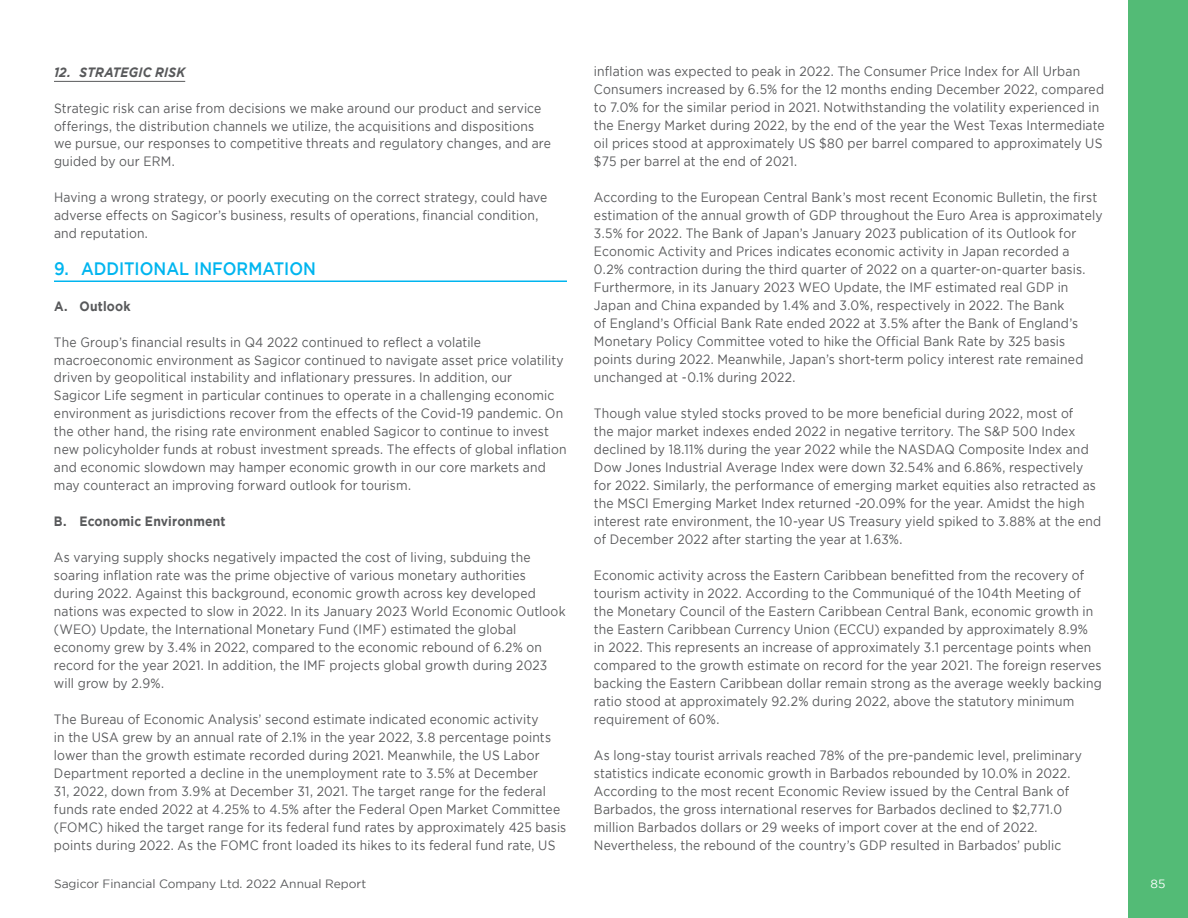
<style>
.page{position:relative;width:1188px;height:918px;background:#fff}
.page>*{position:absolute;margin:0;border:0;box-sizing:border-box;transform-origin:0 0}
.t1{font:500 18px "Gotham";color:#00b5ef;scale:.9 1}
.t2{font:13.5px/18px "Gotham";letter-spacing:.01em;color:#58595b;scale:.9 1}
.t3{font:700 13.5px "Gotham";letter-spacing:.015em;color:#58595b;scale:.9 1}
.t4{font:italic 700 13.5px "Gotham";letter-spacing:.015em;color:#58595b;scale:.9 1}
.t5{font:12px "Gotham";color:#58595b}
.t6{font:12px "Gotham";color:#fff}
</style>
<div class="page">
<div style="left:1128px;top:0;width:60px;height:918px;background:#53bb76"></div>
<hr style="left:54px;top:81px;width:131px;height:1px;background:#58595b">
<hr style="left:54px;top:280px;width:513px;height:2px;background:#00b5ef">
<p class="t4" style="left:54px;top:64px;width:147px">12. STRATEGIC RISK</p>
<p class="t2" style="left:54px;top:99px;width:554px">Strategic risk can arise from decisions we make around our product and service offerings, the distribution channels we utilize, the acquisitions and dispositions we pursue, our responses to competitive threats and regulatory changes, and are guided by our ERM.</p>
<p class="t2" style="left:54px;top:189px;width:550px">Having a wrong strategy, or poorly executing on the correct strategy, could have adverse effects on Sagicor’s business, results of operations, financial condition, and reputation.</p>
<h1 class="t1" style="left:54px;top:258px;width:293px">9. ADDITIONAL INFORMATION</h1>
<p class="t3" style="left:54px;top:298px;width:87px">A. Outlook</p>
<p class="t2" style="left:54px;top:333px;width:571px">The Group’s financial results in Q4 2022 continued to reflect a volatile macroeconomic environment as Sagicor continued to navigate asset price volatility driven by geopolitical instability and inflationary pressures. In addition, our<br>Sagicor Life segment in particular continues to operate in a challenging economic environment as jurisdictions recover from the effects of the Covid-19 pandemic. On the other hand, the rising rate environment enabled Sagicor to continue to invest new policyholder funds at robust investment spreads. The effects of global inflation and economic slowdown may hamper economic growth in our core markets and may counteract an improving forward outlook for tourism.</p>
<p class="t3" style="left:54px;top:514px;width:192px">B. Economic Environment</p>
<p class="t2" style="left:54px;top:548px;width:570px">As varying supply shocks negatively impacted the cost of living, subduing the soaring inflation rate was the prime objective of various monetary authorities during 2022. Against this background, economic growth across key developed nations was expected to slow in 2022. In its January 2023 World Economic Outlook (WEO) Update, the International Monetary Fund (IMF) estimated the global economy grew by 3.4% in 2022, compared to the economic rebound of 6.2% on record for the year 2021. In addition, the IMF projects global growth during 2023 will grow by 2.9%.</p>
<p class="t2" style="left:54px;top:710px;width:571px">The Bureau of Economic Analysis’ second estimate indicated economic activity<br>in the USA grew by an annual rate of 2.1% in the year 2022, 3.8 percentage points lower than the growth estimate recorded during 2021. Meanwhile, the US Labor Department reported a decline in the unemployment rate to 3.5% at December<br>31, 2022, down from 3.9% at December 31, 2021. The target range for the federal funds rate ended 2022 at 4.25% to 4.5% after the Federal Open Market Committee (FOMC) hiked the target range for its federal fund rates by approximately 425 basis points during 2022. As the FOMC front loaded its hikes to its federal fund rate, US</p>
<p class="t2" style="left:594px;top:62px;width:569px">inflation was expected to peak in 2022. The Consumer Price Index for All Urban Consumers increased by 6.5% for the 12 months ending December 2022, compared to 7.0% for the similar period in 2021. Notwithstanding the volatility experienced in the Energy Market during 2022, by the end of the year the West Texas Intermediate oil prices stood at approximately US $80 per barrel compared to approximately US $75 per barrel at the end of 2021.</p>
<p class="t2" style="left:594px;top:188px;width:567px">According to the European Central Bank’s most recent Economic Bulletin, the first estimation of the annual growth of GDP throughout the Euro Area is approximately 3.5% for 2022. The Bank of Japan’s January 2023 publication of its Outlook for Economic Activity and Prices indicates economic activity in Japan recorded a 0.2% contraction during the third quarter of 2022 on a quarter-on-quarter basis.<br>Furthermore, in its January 2023 WEO Update, the IMF estimated real GDP in Japan and China expanded by 1.4% and 3.0%, respectively in 2022. The Bank<br>of England’s Official Bank Rate ended 2022 at 3.5% after the Bank of England’s Monetary Policy Committee voted to hike the Official Bank Rate by 325 basis points during 2022. Meanwhile, Japan’s short-term policy interest rate remained unchanged at -0.1% during 2022.</p>
<p class="t2" style="left:594px;top:404px;width:565px">Though value styled stocks proved to be more beneficial during 2022, most of<br>the major market indexes ended 2022 in negative territory. The S&amp;P 500 Index declined by 18.11% during the year 2022 while the NASDAQ Composite Index and Dow Jones Industrial Average Index were down 32.54% and 6.86%, respectively for 2022. Similarly, the performance of emerging market equities also retracted as the MSCI Emerging Market Index returned -20.09% for the year. Amidst the high interest rate environment, the 10-year US Treasury yield spiked to 3.88% at the end of December 2022 after starting the year at 1.63%.</p>
<p class="t2" style="left:594px;top:566px;width:566px">Economic activity across the Eastern Caribbean benefitted from the recovery of tourism activity in 2022. According to the Communiqué of the 104th Meeting of the Monetary Council of the Eastern Caribbean Central Bank, economic growth in the Eastern Caribbean Currency Union (ECCU) expanded by approximately 8.9% in 2022. This represents an increase of approximately 3.1 percentage points when compared to the growth estimate on record for the year 2021. The foreign reserves backing the Eastern Caribbean dollar remain strong as the average weekly backing ratio stood at approximately 92.2% during 2022, above the statutory minimum requirement of 60%.</p>
<p class="t2" style="left:594px;top:746px;width:544px">As long-stay tourist arrivals reached 78% of the pre-pandemic level, preliminary statistics indicate economic growth in Barbados rebounded by 10.0% in 2022.<br>According to the most recent Economic Review issued by the Central Bank of Barbados, the gross international reserves for Barbados declined to $2,771.0 million Barbados dollars or 29 weeks of import cover at the end of 2022.<br>Nevertheless, the rebound of the country’s GDP resulted in Barbados’ public</p>
<p class="t5" style="left:54px;top:877px;width:314px">Sagicor Financial Company Ltd. 2022 Annual Report</p>
<p class="t6" style="left:1151px;top:877px;width:16px">85</p>
</div>
